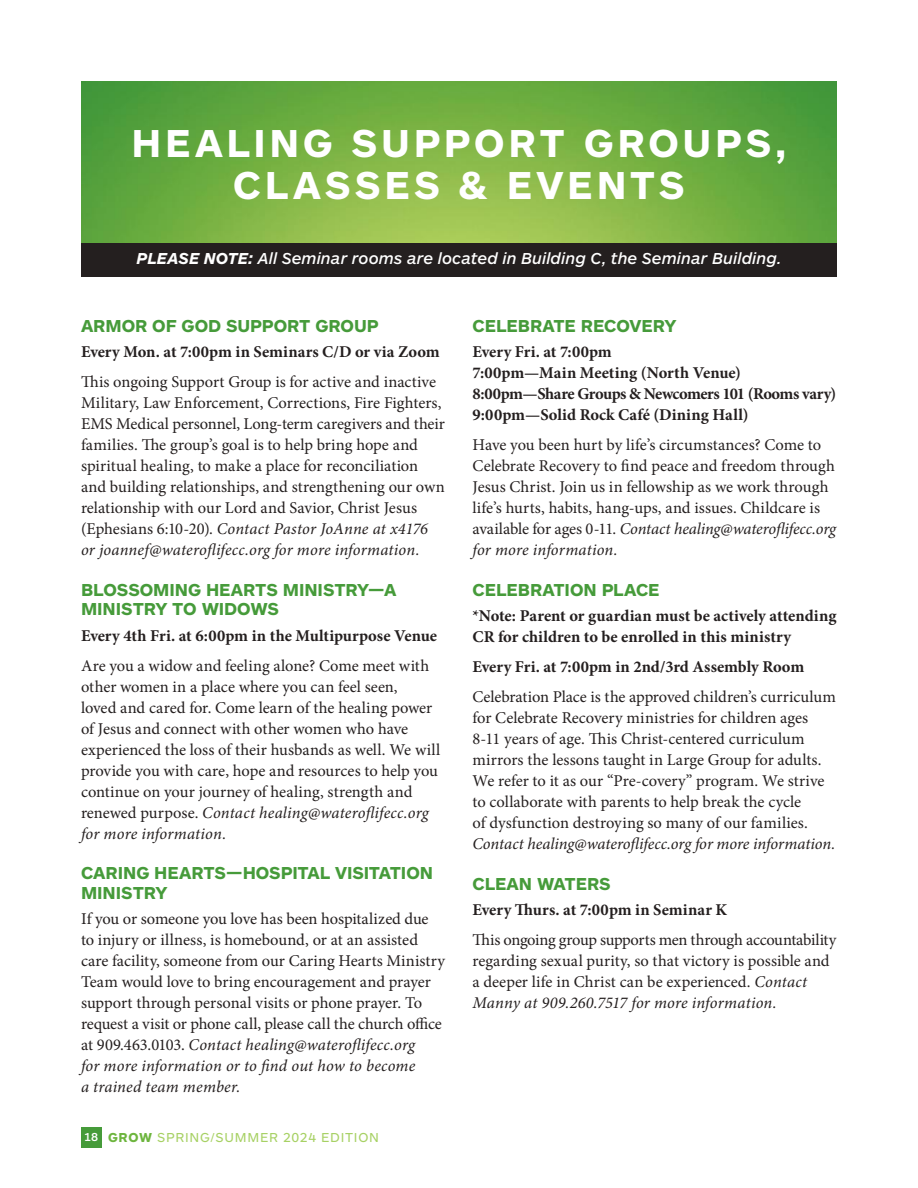
<style>
.page{position:relative;width:918px;height:1188px;background:#fff}
.page>*{position:absolute;margin:0;border:0;box-sizing:border-box;transform-origin:0 0}
.t1{font:700 40.5px/42px "ARS Maquette Pro";letter-spacing:.095em;color:#fff;text-align:center}
.t2{font:700 18px/19.5px "ARS Maquette Pro";letter-spacing:-.005em;color:#469b3a}
.t3{font:16.5px/21px "Minion Pro";color:#241f1f}
.t4{font:700 16.5px/21px "Minion Pro";color:#241f1f}
.t5{font:italic 500 16.5px "ARS Maquette Pro";letter-spacing:.005em;color:#fff}
.t6{font:italic 16.5px "Minion Pro";letter-spacing:-.005em;color:#241f1f}
.t7{font:13.5px "ARS Maquette Pro";letter-spacing:.055em;color:#a7d164}
.s1{font-weight:700}
.s2{font-style:italic}
.s3{font-weight:500;font-size:12px;color:#fff}
.s4{font-weight:700;color:#6db53e}
</style>
<div class="page">
<div style="left:81px;top:1127px;width:20px;height:21px;background:#469b3a"></div>
<img style="left:81px;top:81px;width:756px;height:162px">
<div style="left:81px;top:243px;width:756px;height:34px;background:#241f1f"></div>
<h1 class="t1" style="left:131px;top:120px;width:657px">HEALING SUPPORT GROUPS,<br>CLASSES &amp; EVENTS</h1>
<p class="t5" style="left:137px;top:248px;width:646px"><span class="s1">PLEASE NOTE:</span> All Seminar rooms are located in Building C, the Seminar Building.</p>
<p class="t2" style="left:81px;top:315px;width:299px">ARMOR OF GOD SUPPORT GROUP</p>
<p class="t4" style="left:81px;top:341px;width:360px">Every Mon. at 7:00pm in Seminars C/D or via Zoom</p>
<p class="t3" style="left:81px;top:371px;width:366px">This ongoing Support Group is for active and inactive Military, Law Enforcement, Corrections, Fire Fighters, EMS Medical personnel, Long-term caregivers and their families. The group’s goal is to help bring hope and spiritual healing, to make a place for reconciliation and building relationships, and strengthening our own relationship with our Lord and Savior, Christ Jesus (Ephesians 6:10-20). <span class="s2">Contact Pastor JoAnne at x4176 or joannef@wateroflifecc.org for more information.</span></p>
<p class="t2" style="left:81px;top:579px;width:317px">BLOSSOMING HEARTS MINISTRY—A<br>MINISTRY TO WIDOWS</p>
<p class="t4" style="left:81px;top:625px;width:358px">Every 4th Fri. at 6:00pm in the Multipurpose Venue</p>
<p class="t3" style="left:81px;top:655px;width:361px">Are you a widow and feeling alone? Come meet with other women in a place where you can feel seen,<br>loved and cared for. Come learn of the healing power of Jesus and connect with other women who have experienced the loss of their husbands as well. We will provide you with care, hope and resources to help you continue on your journey of healing, strength and renewed purpose. <span class="s2">Contact healing@wateroflifecc.org for more information.</span></p>
<p class="t2" style="left:81px;top:862px;width:354px">CARING HEARTS—HOSPITAL VISITATION<br>MINISTRY</p>
<p class="t3" style="left:81px;top:908px;width:366px">If you or someone you love has been hospitalized due to injury or illness, is homebound, or at an assisted care facility, someone from our Caring Hearts Ministry Team would love to bring encouragement and prayer support through personal visits or phone prayer. To request a visit or phone call, please call the church office at 909.463.0103. <span class="s2">Contact healing@wateroflifecc.org<br>for more information or to find out how to become<br>a trained team member.</span></p>
<p class="t7" style="left:84px;top:1129px;width:297px"><span class="s3">18</span> <span class="s4">GROW</span> SPRING/SUMMER 2024 EDITION</p>
<p class="t2" style="left:472px;top:315px;width:206px">CELEBRATE RECOVERY</p>
<p class="t4" style="left:472px;top:341px;width:365px">Every Fri. at 7:00pm<br>7:00pm—Main Meeting (North Venue)<br>8:00pm—Share Groups &amp; Newcomers 101 (Rooms vary)<br>9:00pm—Solid Rock Café (Dining Hall)</p>
<p class="t3" style="left:472px;top:434px;width:365px">Have you been hurt by life’s circumstances? Come to Celebrate Recovery to find peace and freedom through Jesus Christ. Join us in fellowship as we work through life’s hurts, habits, hang-ups, and issues. Childcare is available for ages 0-11. <span class="s2">Contact healing@wateroflifecc.org for more information.</span></p>
<p class="t2" style="left:472px;top:579px;width:189px">CELEBRATION PLACE</p>
<p class="t4" style="left:472px;top:605px;width:366px">*Note: Parent or guardian must be actively attending<br>CR for children to be enrolled in this ministry</p>
<p class="t4" style="left:472px;top:656px;width:333px">Every Fri. at 7:00pm in 2nd/3rd Assembly Room</p>
<p class="t3" style="left:472px;top:686px;width:365px">Celebration Place is the approved children’s curriculum for Celebrate Recovery ministries for children ages 8-11 years of age. This Christ-centered curriculum mirrors the lessons taught in Large Group for adults.<br>We refer to it as our “Pre-covery” program. We strive to collaborate with parents to help break the cycle<br>of dysfunction destroying so many of our families.</p>
<p class="t6" style="left:472px;top:833px;width:364px">Contact healing@wateroflifecc.org for more information.</p>
<p class="t2" style="left:472px;top:873px;width:140px">CLEAN WATERS</p>
<p class="t4" style="left:472px;top:899px;width:256px">Every Thurs. at 7:00pm in Seminar K</p>
<p class="t3" style="left:472px;top:929px;width:365px">This ongoing group supports men through accountability regarding sexual purity, so that victory is possible and a deeper life in Christ can be experienced. <span class="s2">Contact Manny at 909.260.7517 for more information.</span></p>
</div>
